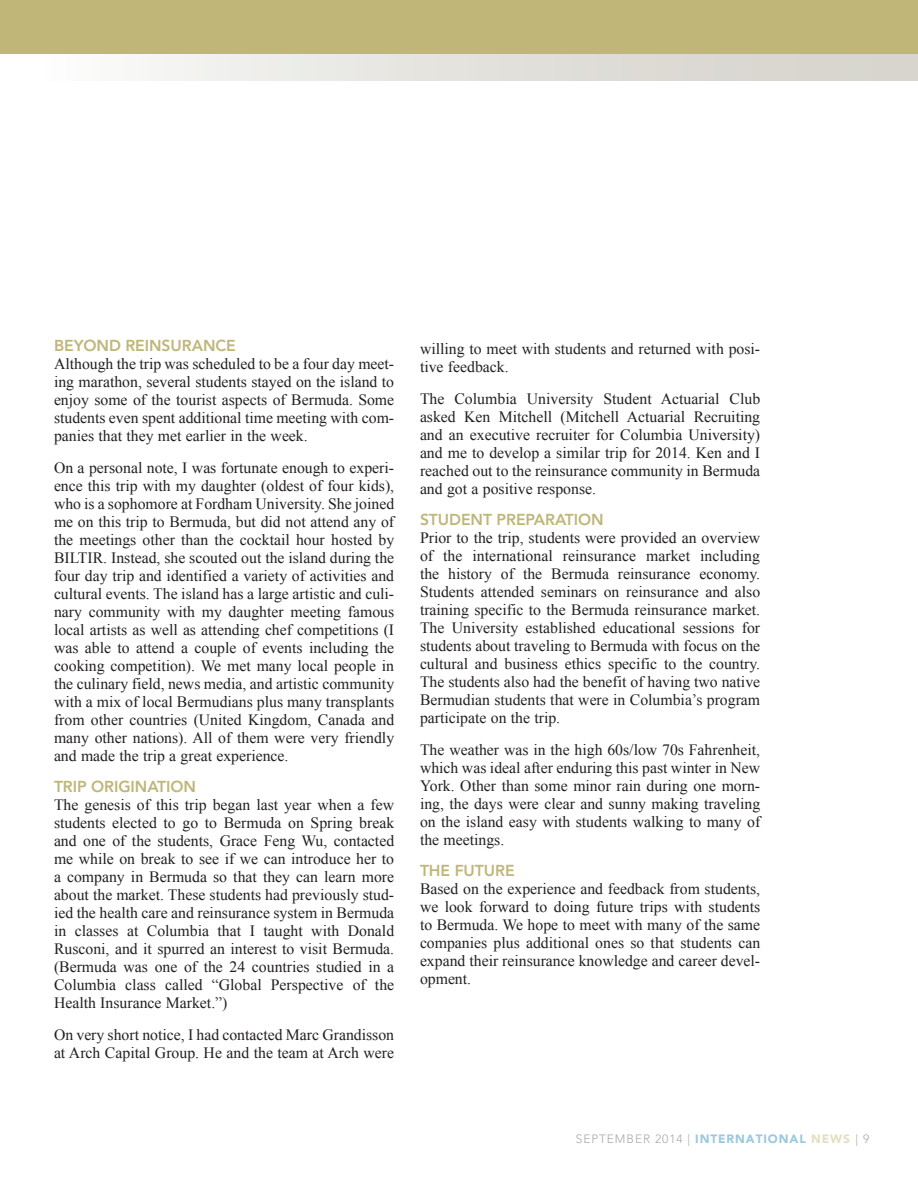
<style>
.page{position:relative;width:918px;height:1188px;background:#fff}
.page>*{position:absolute;margin:0;border:0;box-sizing:border-box;transform-origin:0 0}
.Body-no_indent{font:15.75px/18px "Times New Roman";color:#231f20;text-align:justify}
.Subtitle{font:800 15.75px "Avenir LT Std";letter-spacing:-.005em;color:#bfb678}
.t1{font:300 12px "Avenir LT Std";letter-spacing:.075em;color:#a8a9ad}
.s1{font-weight:900;color:#9cc8dd}
.s2{font-weight:900;color:#e3dfc0}
</style>
<div class="page">
<div style="left:0;top:54px;width:918px;height:27px;background:linear-gradient(to right,#fcfcfb,#d1cfc7)"></div>
<div style="left:0;top:0;width:918px;height:54px;background:#bfb678"></div>
<p class="Subtitle" style="left:54px;top:336px;width:183px">BEYOND REINSURANCE</p>
<p class="Body-no_indent" style="left:54px;top:355px;width:342px">Although the trip was scheduled to be a four day meet&shy;ing marathon, several students stayed on the island to enjoy some of the tourist aspects of Bermuda. Some students even spent additional time meeting with com&shy;panies that they met earlier in the week.</p>
<p class="Body-no_indent" style="left:54px;top:458px;width:342px">On a personal note, I was fortunate enough to experi&shy;ence this trip with my daughter (oldest of four kids), who is a sophomore at Fordham University. She joined me on this trip to Bermuda, but did not attend any of the meetings other than the cocktail hour hosted by BILTIR. Instead, she scouted out the island during the four day trip and identified a variety of activities and cultural events. The island has a large artistic and culi&shy;nary community with my daughter meeting famous local artists as well as attending chef competitions (I was able to attend a couple of events including the cooking competition). We met many local people in the culinary field, news media, and artistic community with a mix of local Bermudians plus many transplants from other countries (United Kingdom, Canada and many other nations). All of them were very friendly and made the trip a great experience.</p>
<p class="Subtitle" style="left:54px;top:777px;width:144px">TRIP ORIGINATION</p>
<p class="Body-no_indent" style="left:54px;top:796px;width:342px">The genesis of this trip began last year when a few students elected to go to Bermuda on Spring break and one of the students, Grace Feng Wu, contacted me while on break to see if we can introduce her to a company in Bermuda so that they can learn more about the market. These students had previously stud&shy;ied the health care and reinsurance system in Bermuda in classes at Columbia that I taught with Donald Rusconi, and it spurred an interest to visit Bermuda. (Bermuda was one of the 24 countries studied in a Columbia class called “Global Perspective of the Health Insurance Market.”)</p>
<p class="Body-no_indent" style="left:54px;top:1025px;width:342px">On very short notice, I had contacted Marc Grandisson at Arch Capital Group. He and the team at Arch were</p>
<p class="Body-no_indent" style="left:420px;top:340px;width:342px">willing to meet with students and returned with posi&shy;tive feedback.</p>
<p class="Body-no_indent" style="left:420px;top:389px;width:342px">The Columbia University Student Actuarial Club asked Ken Mitchell (Mitchell Actuarial Recruiting and an executive recruiter for Columbia University) and me to develop a similar trip for 2014. Ken and I reached out to the reinsurance community in Bermuda and got a positive response.</p>
<p class="Subtitle" style="left:420px;top:511px;width:185px">STUDENT PREPARATION</p>
<p class="Body-no_indent" style="left:420px;top:529px;width:342px">Prior to the trip, students were provided an overview of the international reinsurance market including the history of the Bermuda reinsurance economy.<br>Students attended seminars on reinsurance and also training specific to the Bermuda reinsurance market.<br>The University established educational sessions for students about traveling to Bermuda with focus on the cultural and business ethics specific to the country.<br>The students also had the benefit of having two native Bermudian students that were in Columbia’s program participate on the trip.</p>
<p class="Body-no_indent" style="left:420px;top:740px;width:342px">The weather was in the high 60s/low 70s Fahrenheit, which was ideal after enduring this past winter in New York. Other than some minor rain during one morn&shy;ing, the days were clear and sunny making traveling on the island easy with students walking to many of the meetings.</p>
<p class="Subtitle" style="left:420px;top:862px;width:96px">THE FUTURE</p>
<p class="Body-no_indent" style="left:420px;top:880px;width:342px">Based on the experience and feedback from students, we look forward to doing future trips with students to Bermuda. We hope to meet with many of the same companies plus additional ones so that students can expand their reinsurance knowledge and career devel&shy;opment.</p>
<p class="t1" style="left:576px;top:1132px;width:295px">SEPTEMBER 2014 | <span class="s1">INTERNATIONAL</span> <span class="s2">NEWS</span> | 9</p>
</div>
